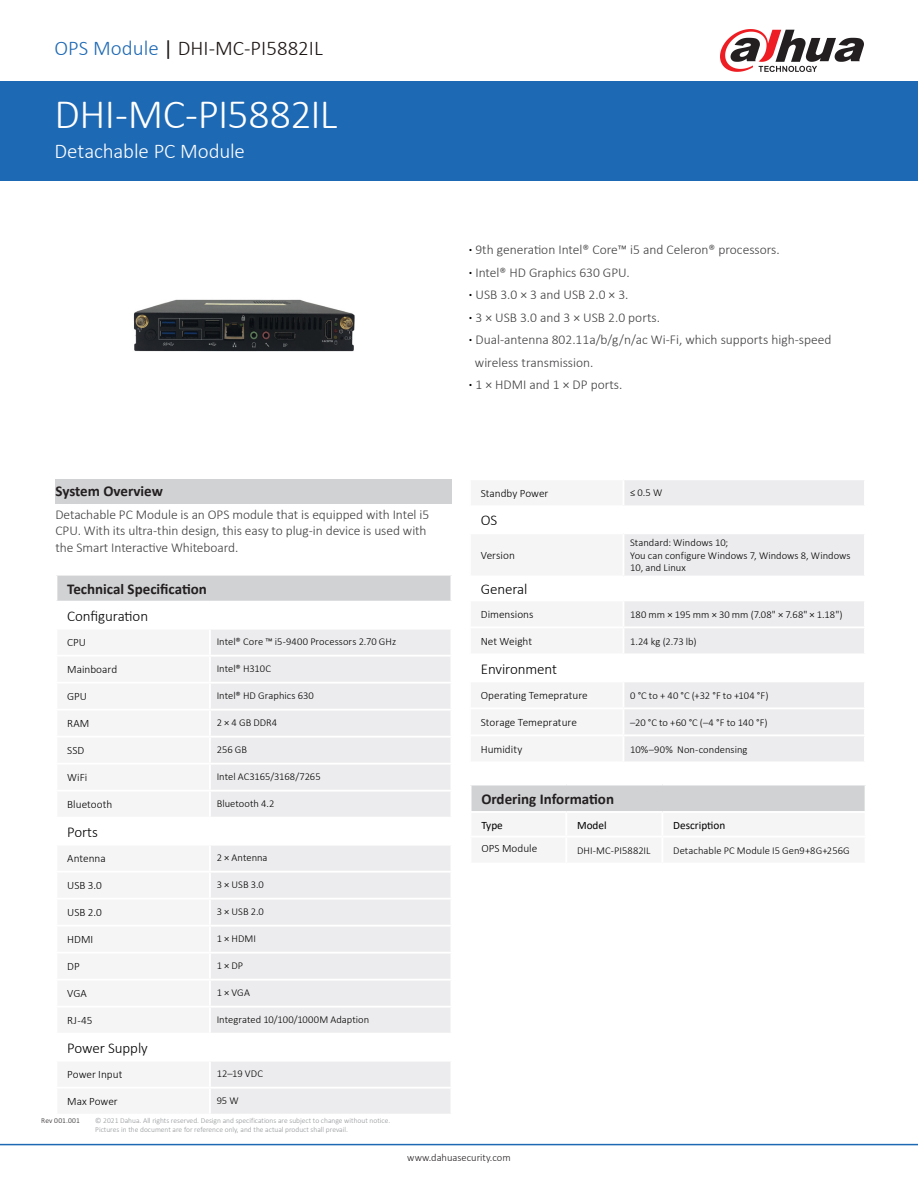
<style>
.page{position:relative;width:918px;height:1188px;background:#fff}
.page>*{position:absolute;margin:0;border:0;box-sizing:border-box;transform-origin:0 0}
.t1{font:300 42px "Calibri";letter-spacing:-.02em;color:#fff}
.t2{font:300 21px "Calibri";color:#1b1513}
.t3{font:300 21px "Calibri";letter-spacing:-.005em;color:#fff}
.t4{font:700 15px "Calibri";color:#231f20}
.段落标题{font:300 15px "Calibri";letter-spacing:-.005em;color:#000}
.t5{font:300 13.5px "Calibri";color:#413f41}
.t6{font:300 13.5px/16.5px "Calibri";letter-spacing:-.005em;color:#3e3e3f}
.表格内标题{font:300 11.25px "Calibri";color:#000}
.t7{font:11.25px "Calibri";color:#000}
.表格正文{font:300 10.5px/12.6px "Calibri";letter-spacing:.005em;color:#000}
.t8{font:300 10.5px "Calibri";color:#231f20}
.t9{font:300 7.5px "Calibri";color:#939598}
.t10{font:300 7.5px "Calibri";letter-spacing:.015em;color:#231f20}
.s1{color:#1e69b4}
.s2{font-weight:400}
.s3{font-weight:700;color:#000}
</style>
<div class="page">
<div style="left:0;top:81px;width:918px;height:100px;background:#1e69b4"></div>
<hr style="left:0;top:1144px;width:918px;height:1px;background:#1e69b4">
<svg style="left:720px;top:29px;width:144px;height:43px"></svg>
<img style="left:133px;top:299px;width:222px;height:53px">
<div style="left:55px;top:480px;width:396px;height:24px;background:#d1d2d4"></div>
<div style="left:56px;top:575px;width:395px;height:27px;background:#d1d2d4"></div>
<svg style="left:211px;top:630px;width:239px;height:484px;background:#eeeef0"></svg>
<hr style="left:56px;top:574px;width:154px;height:2px;background:#fff">
<hr style="left:210px;top:574px;width:242px;height:2px;background:#fff">
<hr style="left:56px;top:601px;width:154px;height:2px;background:#fff">
<hr style="left:210px;top:601px;width:242px;height:2px;background:#fff">
<hr style="left:210px;top:655px;width:242px;height:2px;background:#fff">
<hr style="left:210px;top:682px;width:242px;height:2px;background:#fff">
<hr style="left:210px;top:709px;width:242px;height:2px;background:#fff">
<hr style="left:210px;top:736px;width:242px;height:2px;background:#fff">
<hr style="left:210px;top:763px;width:242px;height:2px;background:#fff">
<hr style="left:210px;top:790px;width:242px;height:2px;background:#fff">
<hr style="left:210px;top:871px;width:242px;height:2px;background:#fff">
<hr style="left:210px;top:898px;width:242px;height:2px;background:#fff">
<hr style="left:210px;top:925px;width:242px;height:2px;background:#fff">
<hr style="left:210px;top:952px;width:242px;height:2px;background:#fff">
<hr style="left:210px;top:979px;width:242px;height:2px;background:#fff">
<hr style="left:210px;top:1006px;width:242px;height:2px;background:#fff">
<hr style="left:210px;top:817px;width:242px;height:2px;background:#fff">
<hr style="left:210px;top:844px;width:242px;height:2px;background:#fff">
<hr style="left:210px;top:1033px;width:242px;height:2px;background:#fff">
<hr style="left:210px;top:1060px;width:242px;height:2px;background:#fff">
<hr style="left:210px;top:1087px;width:242px;height:2px;background:#fff">
<svg style="left:56px;top:576px;width:1px;height:25px"></svg>
<div style="left:471px;top:785px;width:395px;height:27px;background:#d1d2d4"></div>
<div style="left:662px;top:812px;width:204px;height:25px;background:#f5f5f6"></div>
<div style="left:662px;top:837px;width:204px;height:27px;background:#f5f5f6"></div>
<hr style="left:661px;top:813px;width:2px;height:23px;background:#fff">
<hr style="left:865px;top:813px;width:2px;height:23px;background:#fff">
<hr style="left:661px;top:838px;width:2px;height:25px;background:#fff">
<hr style="left:865px;top:838px;width:2px;height:25px;background:#fff">
<hr style="left:662px;top:836px;width:205px;height:2px;background:#fff">
<hr style="left:662px;top:863px;width:205px;height:2px;background:#fff">
<svg style="left:470px;top:785px;width:192px;height:26px"></svg>
<hr style="left:865px;top:785px;width:2px;height:26px;background:#fff">
<hr style="left:470px;top:811px;width:96px;height:2px;background:#fff">
<hr style="left:566px;top:811px;width:96px;height:2px;background:#fff">
<hr style="left:662px;top:811px;width:205px;height:2px;background:#fff">
<svg style="left:624px;top:480px;width:240px;height:281px"></svg>
<p class="t2" style="left:55px;top:35px;width:270px"><span class="s1">OPS Module</span> <span class="s2">|</span> DHI-MC-PI5882IL</p>
<p class="t1" style="left:55px;top:88px;width:284px">DHI-MC-PI5882IL</p>
<p class="t3" style="left:55px;top:138px;width:192px">Detachable PC Module</p>
<p class="t4" style="left:56px;top:480px;width:109px">System Overview</p>
<p class="t6" style="left:56px;top:506px;width:375px">Detachable PC Module is an OPS module that is equipped with Intel i5<br>CPU. With its ultra-thin design, this easy to plug-in device is used with the Smart Interactive Whiteboard.</p>
<p class="t4" style="left:67px;top:578px;width:141px">Technical Specification</p>
<p class="段落标题" style="left:67px;top:607px;width:82px">Configuration</p>
<p class="表格内标题" style="left:67px;top:636px;width:20px">CPU</p>
<p class="表格正文" style="left:217px;top:635px;width:181px">Intel® Core ™ i5-9400 Processors 2.70 GHz</p>
<p class="表格内标题" style="left:67px;top:663px;width:52px">Mainboard</p>
<p class="表格正文" style="left:217px;top:662px;width:56px">Intel® H310C</p>
<p class="表格内标题" style="left:67px;top:690px;width:21px">GPU</p>
<p class="表格正文" style="left:217px;top:689px;width:99px">Intel® HD Graphics 630</p>
<p class="表格内标题" style="left:67px;top:717px;width:24px">RAM</p>
<p class="表格正文" style="left:217px;top:716px;width:62px">2 × 4 GB DDR4</p>
<p class="表格内标题" style="left:67px;top:744px;width:19px">SSD</p>
<p class="表格正文" style="left:217px;top:743px;width:32px">256 GB</p>
<p class="表格内标题" style="left:67px;top:771px;width:22px">WiFi</p>
<p class="表格正文" style="left:217px;top:770px;width:105px">Intel AC3165/3168/7265</p>
<p class="表格内标题" style="left:67px;top:798px;width:47px">Bluetooth</p>
<p class="表格正文" style="left:217px;top:797px;width:59px">Bluetooth 4.2</p>
<p class="段落标题" style="left:67px;top:823px;width:32px">Ports</p>
<p class="表格内标题" style="left:67px;top:852px;width:40px">Antenna</p>
<p class="表格正文" style="left:217px;top:851px;width:52px">2 × Antenna</p>
<p class="表格内标题" style="left:67px;top:879px;width:36px">USB 3.0</p>
<p class="表格正文" style="left:217px;top:878px;width:49px">3 × USB 3.0</p>
<p class="表格内标题" style="left:67px;top:906px;width:36px">USB 2.0</p>
<p class="表格正文" style="left:217px;top:905px;width:49px">3 × USB 2.0</p>
<p class="表格内标题" style="left:67px;top:933px;width:28px">HDMI</p>
<p class="表格正文" style="left:217px;top:932px;width:41px">1 × HDMI</p>
<p class="表格内标题" style="left:67px;top:960px;width:14px">DP</p>
<p class="表格正文" style="left:217px;top:959px;width:28px">1 × DP</p>
<p class="表格内标题" style="left:67px;top:987px;width:21px">VGA</p>
<p class="表格正文" style="left:217px;top:986px;width:35px">1 × VGA</p>
<p class="表格内标题" style="left:67px;top:1014px;width:27px">RJ-45</p>
<p class="表格正文" style="left:217px;top:1013px;width:154px">Integrated 10/100/1000M Adaption</p>
<p class="段落标题" style="left:67px;top:1039px;width:82px">Power Supply</p>
<p class="表格内标题" style="left:67px;top:1068px;width:57px">Power Input</p>
<p class="表格正文" style="left:217px;top:1067px;width:48px">12–19 VDC</p>
<p class="表格内标题" style="left:67px;top:1095px;width:52px">Max Power</p>
<p class="表格正文" style="left:217px;top:1094px;width:24px">95 W</p>
<p class="t10" style="left:41px;top:1116px;width:40px">Rev 001.001</p>
<p class="t9" style="left:95px;top:1116px;width:296px">© 2021 Dahua. All rights reserved. Design and specifications are subject to change without notice.</p>
<p class="t9" style="left:95px;top:1125px;width:254px">Pictures in the document are for reference only, and the actual product shall prevail.</p>
<p class="t5" style="left:469px;top:242px;width:312px"><span class="s3">·</span> 9th generation Intel® Core™ i5 and Celeron® processors.</p>
<p class="t5" style="left:469px;top:264px;width:163px"><span class="s3">·</span> Intel® HD Graphics 630 GPU.</p>
<p class="t5" style="left:469px;top:287px;width:161px"><span class="s3">·</span> USB 3.0 × 3 and USB 2.0 × 3.</p>
<p class="t5" style="left:469px;top:309px;width:193px"><span class="s3">·</span> 3 × USB 3.0 and 3 × USB 2.0 ports.</p>
<p class="t5" style="left:469px;top:332px;width:364px"><span class="s3">·</span> Dual-antenna 802.11a/b/g/n/ac Wi-Fi, which supports high-speed</p>
<p class="t5" style="left:475px;top:354px;width:120px">wireless transmission.</p>
<p class="t5" style="left:469px;top:377px;width:155px"><span class="s3">·</span> 1 × HDMI and 1 × DP ports.</p>
<p class="表格内标题" style="left:481px;top:486px;width:69px">Standby Power</p>
<p class="表格正文" style="left:630px;top:486px;width:34px">≤ 0.5 W</p>
<p class="段落标题" style="left:481px;top:511px;width:18px">OS</p>
<p class="表格内标题" style="left:481px;top:548px;width:36px">Version</p>
<p class="表格正文" style="left:630px;top:536px;width:222px">Standard: Windows 10;<br>You can configure Windows 7, Windows 8, Windows<br>10, and Linux</p>
<p class="段落标题" style="left:481px;top:580px;width:48px">General</p>
<p class="表格内标题" style="left:481px;top:607px;width:54px">Dimensions</p>
<p class="表格正文" style="left:630px;top:608px;width:214px">180 mm × 195 mm × 30 mm (7.08" × 7.68" × 1.18")</p>
<p class="表格内标题" style="left:481px;top:634px;width:53px">Net Weight</p>
<p class="表格正文" style="left:630px;top:635px;width:68px">1.24 kg (2.73 lb)</p>
<p class="段落标题" style="left:481px;top:659px;width:78px">Environment</p>
<p class="表格内标题" style="left:481px;top:688px;width:109px">Operating Temeprature</p>
<p class="表格正文" style="left:630px;top:689px;width:140px">0 °C to + 40 °C (+32 °F to +104 °F)</p>
<p class="表格内标题" style="left:481px;top:715px;width:98px">Storage Temeprature</p>
<p class="表格正文" style="left:630px;top:716px;width:139px">–20 °C to +60 °C (–4 °F to 140 °F)</p>
<p class="表格内标题" style="left:481px;top:742px;width:43px">Humidity</p>
<p class="表格正文" style="left:630px;top:743px;width:119px">10%–90% Non-condensing</p>
<p class="t4" style="left:481px;top:789px;width:134px">Ordering Information</p>
<p class="t7" style="left:481px;top:818px;width:23px">Type</p>
<p class="t7" style="left:577px;top:818px;width:31px">Model</p>
<p class="t7" style="left:673px;top:818px;width:54px">Description</p>
<p class="表格内标题" style="left:481px;top:841px;width:57px">OPS Module</p>
<p class="表格正文" style="left:577px;top:844px;width:75px">DHI-MC-PI5882IL</p>
<p class="表格正文" style="left:673px;top:844px;width:178px">Detachable PC Module I5 Gen9+8G+256G</p>
<p class="t8" style="left:407px;top:1151px;width:105px">www.dahuasecurity.com</p>
</div>
